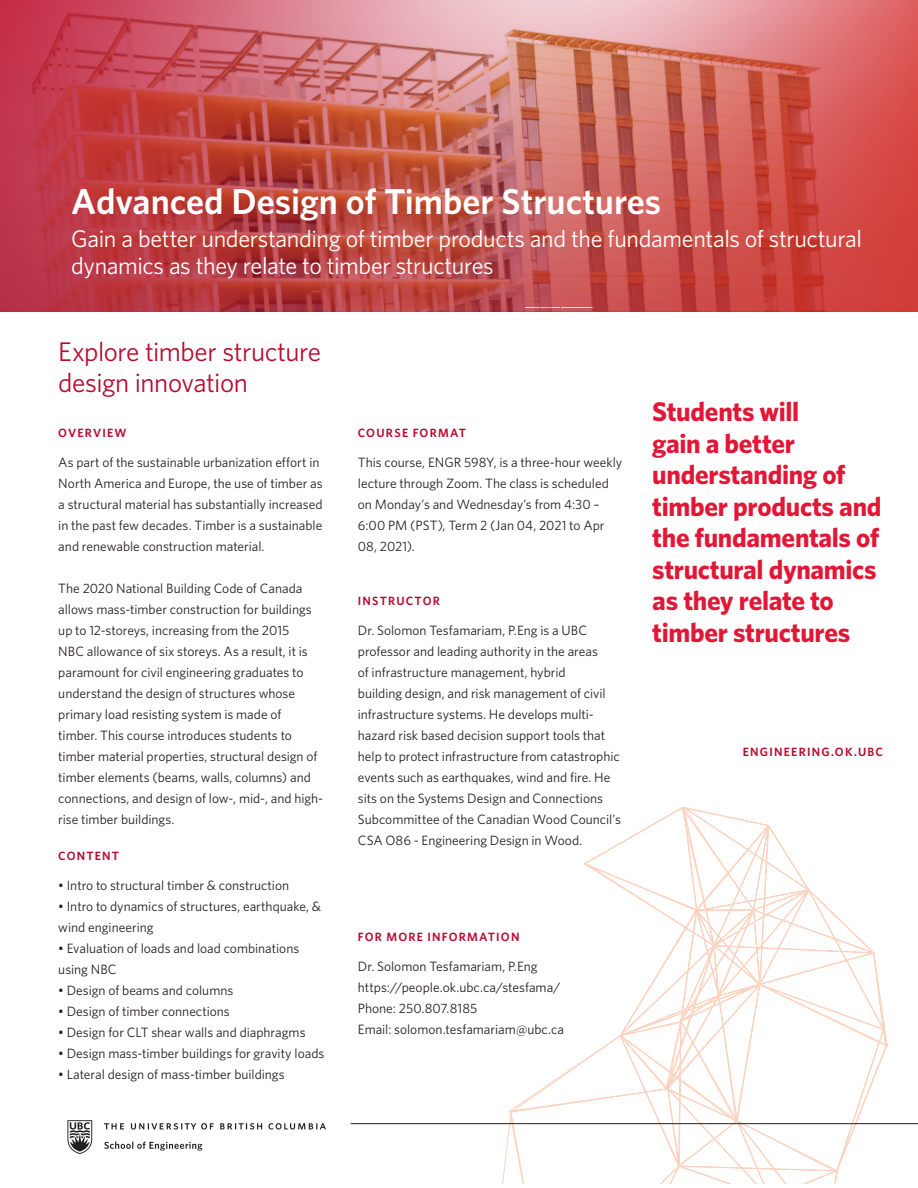
<style>
.page{position:relative;width:918px;height:1188px;background:#fff}
.page>*{position:absolute;margin:0;border:0;box-sizing:border-box;transform-origin:0 0}
.Header_2{font:600 36px "Whitney";color:#fff}
.Quote_1{font:700 27px/31.5px "Whitney";letter-spacing:-.01em;color:#e21736}
.Subhead_2{font:27px/31.5px "Whitney";letter-spacing:-.015em;color:#b80b30}
.Quote_1-2{font:24px/27px "Whitney";letter-spacing:-.015em;color:#fff}
.Body_2{font:13.5px/21px "Whitney";color:#231f20}
.Subhead_3{font:13.5px/21px "Whitney";color:#231f20}
.Subhead_3-2{font:600 12px "Whitney";letter-spacing:.1em;color:#b80b30}
</style>
<div class="page">
<img style="left:0;top:0;width:918px;height:312px">
<svg style="left:67px;top:807px;width:821px;height:376px"></svg>
<hr style="left:351px;top:1123px;width:567px;height:1px;background:#231f20">
<p class="Header_2" style="left:71px;top:180px;width:591px">Advanced Design of Timber Structures</p>
<p class="Quote_1-2" style="left:71px;top:224px;width:792px">Gain a better understanding of timber products and the fundamentals of structural dynamics as they relate to timber structures</p>
<p class="Subhead_2" style="left:58px;top:335px;width:264px">Explore timber structure design innovation</p>
<p class="Subhead_3-2" style="left:58px;top:426px;width:70px">OVERVIEW</p>
<p class="Body_2" style="left:58px;top:452px;width:266px">As part of the sustainable urbanization effort in North America and Europe, the use of timber as a structural material has substantially increased in the past few decades. Timber is a sustainable and renewable construction material.</p>
<p class="Body_2" style="left:58px;top:578px;width:266px">The 2020 National Building Code of Canada allows mass-timber construction for buildings up to 12-storeys, increasing from the 2015<br>NBC allowance of six storeys. As a result, it is paramount for civil engineering graduates to understand the design of structures whose primary load resisting system is made of timber. This course introduces students to timber material properties, structural design of timber elements (beams, walls, columns) and connections, and design of low-, mid-, and high&shy;rise timber buildings.</p>
<p class="Subhead_3-2" style="left:58px;top:849px;width:62px">CONTENT</p>
<p class="Body_2" style="left:58px;top:875px;width:232px">• Intro to structural timber &amp; construction</p>
<p class="Body_2" style="left:58px;top:896px;width:264px">• Intro to dynamics of structures, earthquake, &amp; wind engineering</p>
<p class="Body_2" style="left:58px;top:938px;width:242px">• Evaluation of loads and load combinations using NBC</p>
<p class="Body_2" style="left:58px;top:980px;width:177px">• Design of beams and columns</p>
<p class="Body_2" style="left:58px;top:1001px;width:173px">• Design of timber connections</p>
<p class="Body_2" style="left:58px;top:1022px;width:249px">• Design for CLT shear walls and diaphragms</p>
<p class="Body_2" style="left:58px;top:1043px;width:268px">• Design mass-timber buildings for gravity loads</p>
<p class="Body_2" style="left:58px;top:1064px;width:228px">• Lateral design of mass-timber buildings</p>
<p class="Subhead_3-2" style="left:358px;top:425px;width:110px">COURSE FORMAT</p>
<p class="Subhead_3" style="left:358px;top:451px;width:266px">This course, ENGR 598Y, is a three-hour weekly lecture through Zoom. The class is scheduled on Monday’s and Wednesday’s from 4:30 – 6:00 PM (PST), Term 2 (Jan 04, 2021 to Apr 08, 2021).</p>
<p class="Subhead_3-2" style="left:358px;top:593px;width:84px">INSTRUCTOR</p>
<p class="Body_2" style="left:358px;top:619px;width:265px">Dr. Solomon Tesfamariam, P.Eng is a UBC professor and leading authority in the areas<br>of infrastructure management, hybrid<br>building design, and risk management of civil infrastructure systems. He develops multi&shy;hazard risk based decision support tools that help to protect infrastructure from catastrophic events such as earthquakes, wind and fire. He sits on the Systems Design and Connections Subcommittee of the Canadian Wood Council’s CSA O86 - Engineering Design in Wood.</p>
<p class="Quote_1" style="left:652px;top:396px;width:231px">Students will<br>gain a better understanding of timber products and the fundamentals of structural dynamics as they relate to timber structures</p>
<p class="Subhead_3-2" style="left:743px;top:744px;width:142px">ENGINEERING.OK.UBC</p>
<p class="Subhead_3-2" style="left:358px;top:929px;width:163px">FOR MORE INFORMATION</p>
<p class="Body_2" style="left:358px;top:955px;width:181px">Dr. Solomon Tesfamariam, P.Eng</p>
<p class="Body_2" style="left:358px;top:976px;width:204px">https://people.ok.ubc.ca/stesfama/</p>
<p class="Body_2" style="left:358px;top:997px;width:121px">Phone: 250.807.8185</p>
<p class="Body_2" style="left:358px;top:1018px;width:208px">Email: solomon.tesfamariam@ubc.ca</p>
</div>
